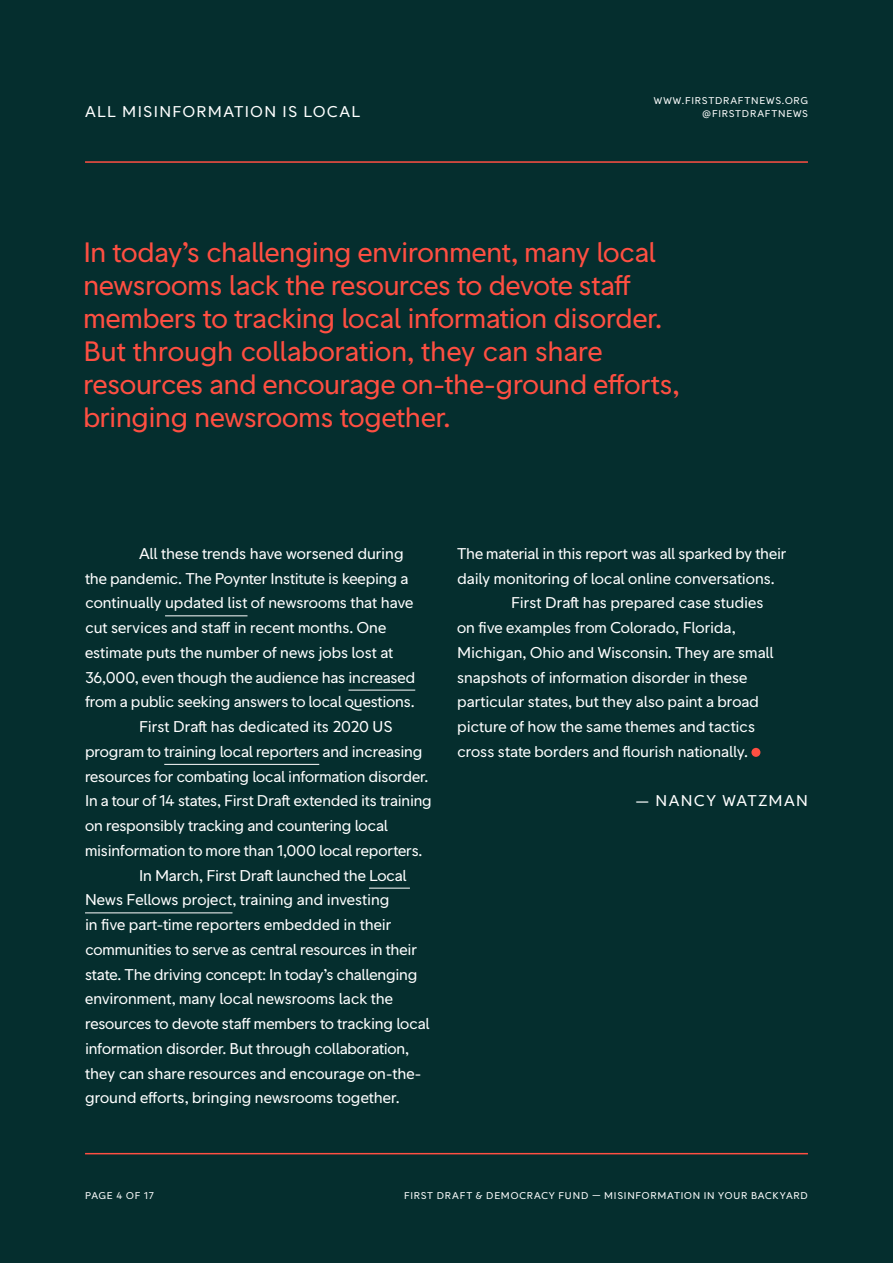
<style>
.page{position:relative;width:893px;height:1263px;background:#052e2e}
.page>*{position:absolute;margin:0;border:0;box-sizing:border-box;transform-origin:0 0}
.t1{font:27px/33px "First Hand";letter-spacing:-.01em;color:#ff4f42}
.t2{font:15px "First Hand";letter-spacing:-.01em;color:#fff}
.t3{font:15px "First Hand";letter-spacing:.09em;color:#fff}
.t4{font:9.45px/13.5px "First Hand";letter-spacing:.08em;color:#fff;text-align:right}
</style>
<div class="page">
<hr style="left:85px;top:161px;width:723px;height:2px;background:#ff4f42">
<hr style="left:85px;top:1153px;width:723px;height:1px;background:#ff4f42">
<hr style="left:165px;top:615px;width:82px;height:1px;background:#fff">
<hr style="left:349px;top:690px;width:66px;height:1px;background:#fff">
<hr style="left:164px;top:764px;width:155px;height:1px;background:#fff">
<hr style="left:369px;top:888px;width:41px;height:1px;background:#fff">
<hr style="left:85px;top:912px;width:147px;height:1px;background:#fff">
<div style="left:751px;top:748px;width:9px;height:9px;background:#ff4f42;border-radius:50%"></div>
<p class="t3" style="left:85px;top:103px;width:277px">ALL MISINFORMATION IS LOCAL</p>
<p class="t4" style="left:654px;top:94px;width:156px">WWW.FIRSTDRAFTNEWS.ORG @FIRSTDRAFTNEWS</p>
<p class="t1" style="left:83px;top:236px;width:598px">In today’s challenging environment, many local newsrooms lack the resources to devote staff members to tracking local information disorder.<br>But through collaboration, they can share resources and encourage on-the-ground efforts, bringing newsrooms together.</p>
<p class="t2" style="left:139px;top:544px;width:266px">All these trends have worsened during</p>
<p class="t2" style="left:85px;top:569px;width:325px">the pandemic. The Poynter Institute is keeping a</p>
<p class="t2" style="left:85px;top:594px;width:330px">continually updated list of newsrooms that have</p>
<p class="t2" style="left:85px;top:618px;width:303px">cut services and staff in recent months. One</p>
<p class="t2" style="left:85px;top:643px;width:310px">estimate puts the number of news jobs lost at</p>
<p class="t2" style="left:85px;top:668px;width:332px">36,000, even though the audience has increased</p>
<p class="t2" style="left:85px;top:693px;width:331px">from a public seeking answers to local questions.</p>
<p class="t2" style="left:139px;top:717px;width:255px">First Draft has dedicated its 2020 US</p>
<p class="t2" style="left:85px;top:742px;width:339px">program to training local reporters and increasing</p>
<p class="t2" style="left:85px;top:767px;width:345px">resources for combating local information disorder.</p>
<p class="t2" style="left:85px;top:792px;width:348px">In a tour of 14 states, First Draft extended its training</p>
<p class="t2" style="left:85px;top:816px;width:304px">on responsibly tracking and countering local</p>
<p class="t2" style="left:85px;top:841px;width:339px">misinformation to more than 1,000 local reporters.</p>
<p class="t2" style="left:139px;top:866px;width:269px">In March, First Draft launched the Local</p>
<p class="t2" style="left:85px;top:891px;width:306px">News Fellows project, training and investing</p>
<p class="t2" style="left:85px;top:915px;width:308px">in five part-time reporters embedded in their</p>
<p class="t2" style="left:85px;top:940px;width:333px">communities to serve as central resources in their</p>
<p class="t2" style="left:85px;top:965px;width:334px">state. The driving concept: In today’s challenging</p>
<p class="t2" style="left:85px;top:990px;width:309px">environment, many local newsrooms lack the</p>
<p class="t2" style="left:85px;top:1014px;width:346px">resources to devote staff members to tracking local</p>
<p class="t2" style="left:85px;top:1039px;width:326px">information disorder. But through collaboration,</p>
<p class="t2" style="left:85px;top:1064px;width:338px">they can share resources and encourage on-the-</p>
<p class="t2" style="left:85px;top:1089px;width:316px">ground efforts, bringing newsrooms together.</p>
<p class="t2" style="left:457px;top:544px;width:331px">The material in this report was all sparked by their</p>
<p class="t2" style="left:457px;top:569px;width:319px">daily monitoring of local online conversations.</p>
<p class="t2" style="left:511px;top:594px;width:254px">First Draft has prepared case studies</p>
<p class="t2" style="left:457px;top:618px;width:280px">on five examples from Colorado, Florida,</p>
<p class="t2" style="left:457px;top:643px;width:318px">Michigan, Ohio and Wisconsin. They are small</p>
<p class="t2" style="left:457px;top:668px;width:292px">snapshots of information disorder in these</p>
<p class="t2" style="left:457px;top:693px;width:303px">particular states, but they also paint a broad</p>
<p class="t2" style="left:457px;top:717px;width:300px">picture of how the same themes and tactics</p>
<p class="t2" style="left:457px;top:742px;width:292px">cross state borders and flourish nationally.</p>
<p class="t3" style="left:635px;top:792px;width:174px">— NANCY WATZMAN</p>
<p class="t4" style="left:85px;top:1189px;width:70px">PAGE 4 OF 17</p>
<p class="t4" style="left:404px;top:1189px;width:405px">FIRST DRAFT &amp; DEMOCRACY FUND — MISINFORMATION IN YOUR BACKYARD</p>
</div>
